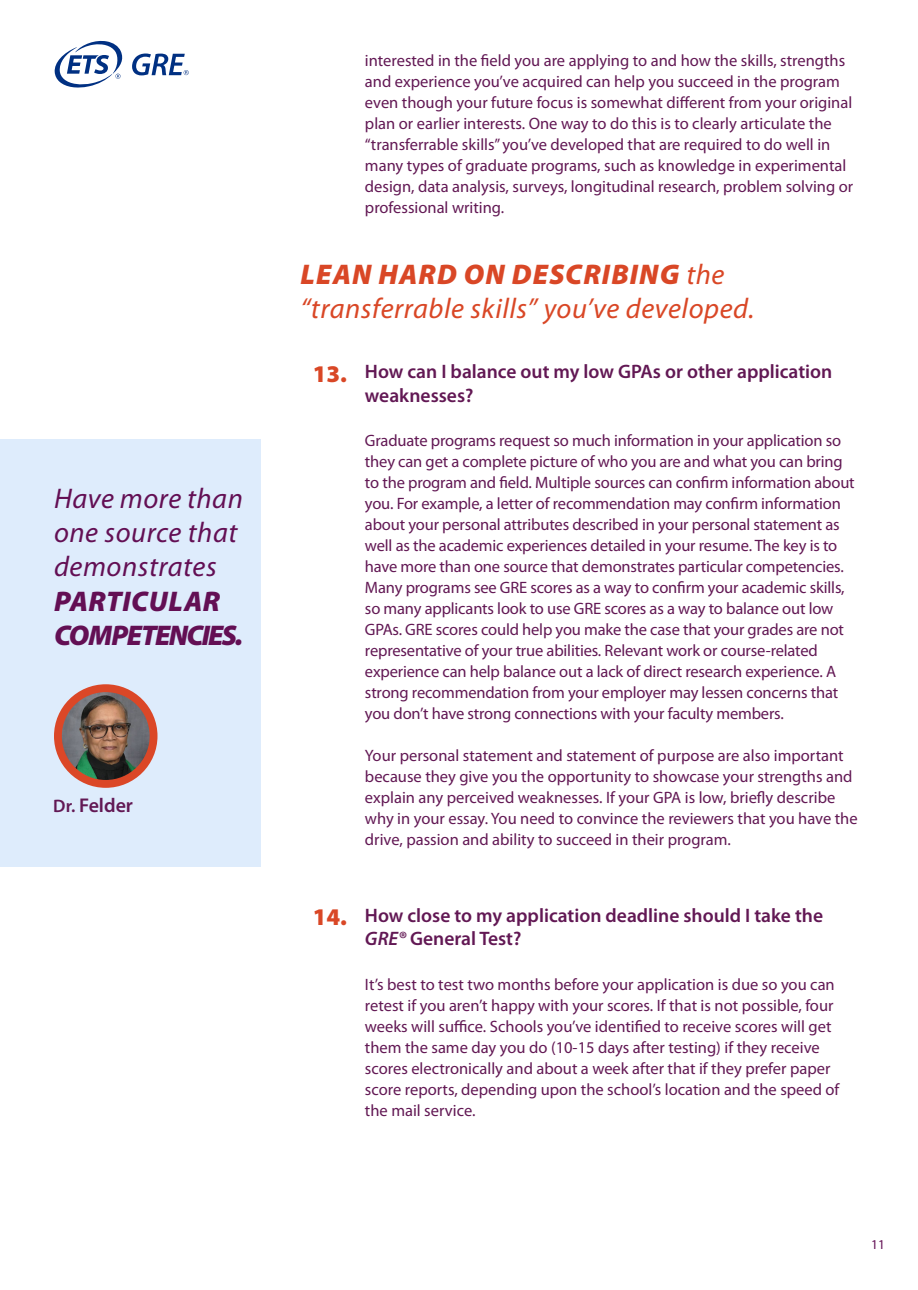
<style>
.page{position:relative;width:918px;height:1290px;background:#fff}
.page>*{position:absolute;margin:0;border:0;box-sizing:border-box;transform-origin:0 0}
.Pull_out_quote{font:italic 28.5px/34.2px "Myriad Pro";letter-spacing:.02em;color:#d94726}
.Pull_out_quote-2{font:italic 28.5px/34.2px "Myriad Pro";letter-spacing:.02em;color:#630f54}
.Pull_out_quote-3{font:italic 900 28.5px "Myriad Pro";letter-spacing:-.06em;color:#630f54}
.Question{font:900 24px "Myriad Pro";color:#d94726}
.SME_Name_Profile{font:600 19.95px "Myriad Pro";color:#621854}
.Question-2{font:600 19.5px/23.4px "Myriad Pro";color:#621854}
.Body_copy{font:16.5px/21px "Myriad Pro";letter-spacing:-.005em;color:#621854}
.t1{font:13.5px "Myriad Pro";color:#630f54}
.s1{font-weight:900}
.s2{font-size:18.15px}
.s3{font-style:italic}
</style>
<div class="page">
<div style="left:0;top:438px;width:261px;height:428px;background:#deecfc"></div>
<svg style="left:54px;top:40px;width:69px;height:48px"></svg>
<svg style="left:132px;top:53px;width:57px;height:22px"></svg>
<img style="left:58px;top:688px;width:96px;height:96px;border-radius:48px">
<div style="left:54px;top:684px;width:103px;height:103px;border:8px solid #db4727;border-radius:50%"></div>
<h2 class="Pull_out_quote-2" style="left:54px;top:481px;width:190px">Have more than one source that demonstrates<br><span class="s1">PARTICULAR</span></h2>
<h2 class="Pull_out_quote-3" style="left:54px;top:616px;width:190px">CO MPETENCIES.</h2>
<h2 class="SME_Name_Profile" style="left:53px;top:792px;width:81px"><span class="s2">Dr.</span> Felder</h2>
<p class="Body_copy" style="left:365px;top:50px;width:490px">interested in the field you are applying to and how the skills, strengths and experience you’ve acquired can help you succeed in the program even though your future focus is somewhat different from your original plan or earlier interests. One way to do this is to clearly articulate the “transferrable skills” you’ve developed that are required to do well in many types of graduate programs, such as knowledge in experimental design, data analysis, surveys, longitudinal research, problem solving or professional writing.</p>
<h2 class="Pull_out_quote" style="left:300px;top:257px;width:455px"><span class="s1">LEAN HARD ON DESCRIBING</span> the “transferrable skills” you’ve developed.</h2>
<h2 class="Question" style="left:313px;top:357px;width:36px">13.</h2>
<h2 class="Question-2" style="left:365px;top:359px;width:469px">How can I balance out my low GPAs or other application weaknesses?</h2>
<p class="Body_copy" style="left:365px;top:430px;width:491px">Graduate programs request so much information in your application so they can get a complete picture of who you are and what you can bring to the program and field. Multiple sources can confirm information about you. For example, a letter of recommendation may confirm information about your personal attributes described in your personal statement as well as the academic experiences detailed in your resume. The key is to have more than one source that demonstrates particular competencies.<br>Many programs see GRE scores as a way to confirm your academic skills, so many applicants look to use GRE scores as a way to balance out low GPAs. GRE scores could help you make the case that your grades are not representative of your true abilities. Relevant work or course-related experience can help balance out a lack of direct research experience. A strong recommendation from your employer may lessen concerns that you don’t have strong connections with your faculty members.</p>
<p class="Body_copy" style="left:365px;top:745px;width:494px">Your personal statement and statement of purpose are also important because they give you the opportunity to showcase your strengths and explain any perceived weaknesses. If your GPA is low, briefly describe why in your essay. You need to convince the reviewers that you have the drive, passion and ability to succeed in their program.</p>
<h2 class="Question" style="left:313px;top:901px;width:36px">14.</h2>
<h2 class="Question-2" style="left:365px;top:903px;width:460px">How close to my application deadline should I take the<br><span class="s3">GRE®</span> General Test?</h2>
<p class="Body_copy" style="left:365px;top:973px;width:476px">It’s best to test two months before your application is due so you can retest if you aren’t happy with your scores. If that is not possible, four weeks will suffice. Schools you’ve identified to receive scores will get them the same day you do (10-15 days after testing) if they receive scores electronically and about a week after that if they prefer paper score reports, depending upon the school’s location and the speed of the mail service.</p>
<p class="t1" style="left:871px;top:1236px;width:15px">11</p>
</div>
